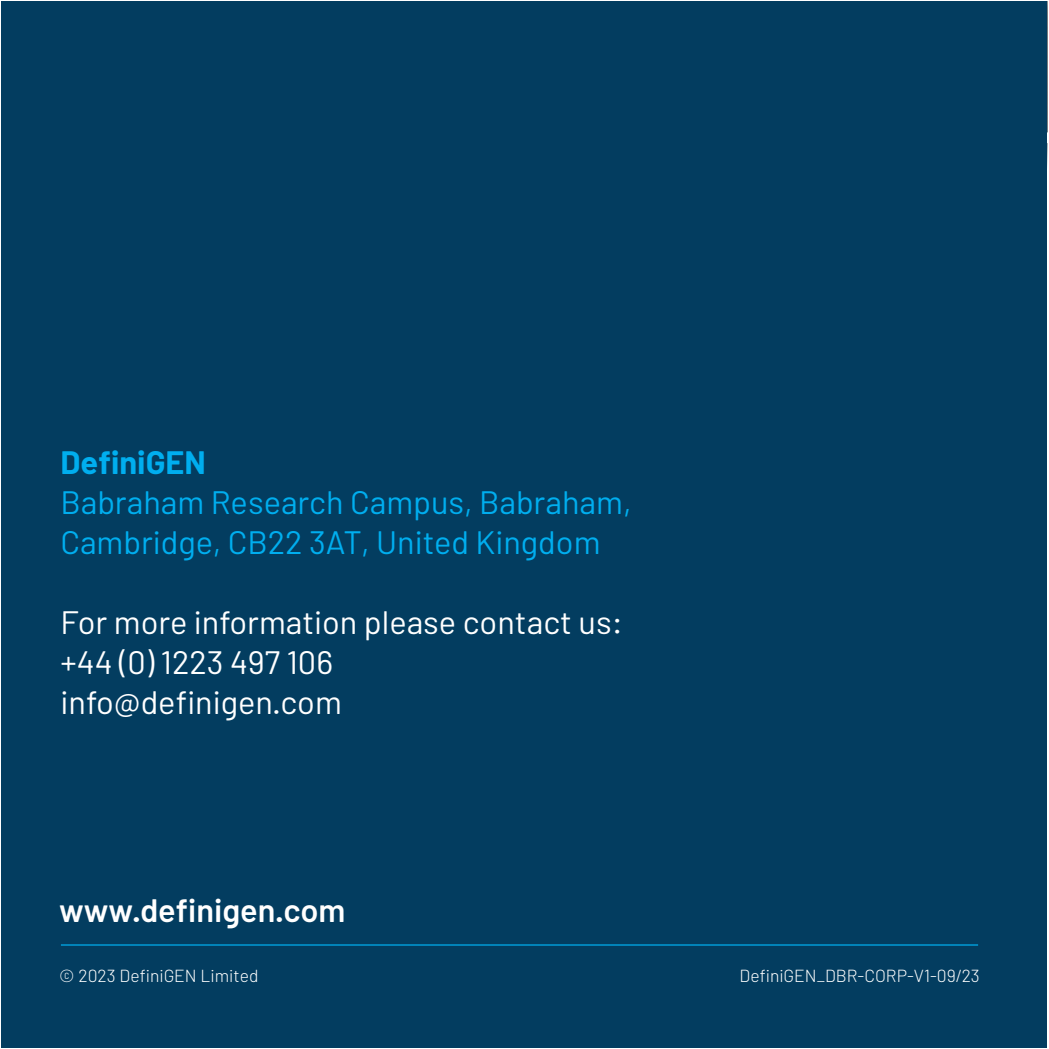
<style>
.page{position:relative;width:1049px;height:1049px;background:#fff}
.page>*{position:absolute;margin:0;border:0;box-sizing:border-box;transform-origin:0 0}
.t1{font:32.5px/40px "Barlow";color:#fff}
.t2{font:32.5px/40px "Barlow";color:#00aeef}
.t3{font:600 32.5px "Barlow";color:#fff}
.t4{font:700 32.5px "Barlow";color:#00aeef}
.t5{font:300 17.5px "Barlow";color:#fff}
</style>
<div class="page">
<div style="left:1px;top:1px;width:1046px;height:1047px;background:#033d60"></div>
<hr style="left:61px;top:944px;width:917px;height:1px;background:#00aeef">
<p class="t4" style="left:61px;top:442px;width:147px">DefiniGEN</p>
<p class="t2" style="left:61px;top:482px;width:572px">Babraham Research Campus, Babraham,<br>Cambridge, CB22 3AT, United Kingdom</p>
<p class="t1" style="left:61px;top:602px;width:564px">For more information please contact us: +44 (0) 1223 497 106<br>info@definigen.com</p>
<p class="t3" style="left:59px;top:890px;width:288px">www.definigen.com</p>
<p class="t5" style="left:59px;top:965px;width:201px">© 2023 DefiniGEN Limited</p>
<p class="t5" style="left:739px;top:964px;width:242px">DefiniGEN_DBR-CORP-V1-09/23</p>
</div>
